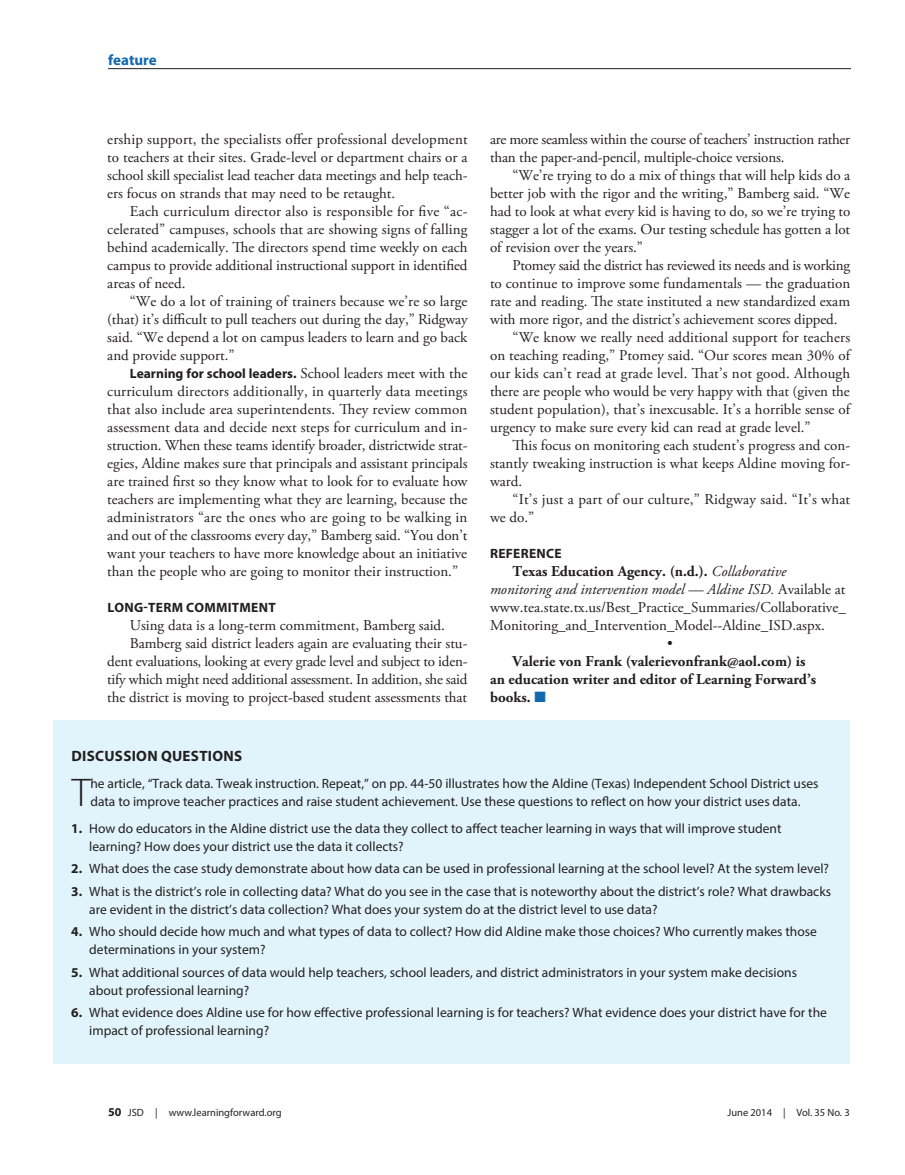
<style>
.page{position:relative;width:905px;height:1175px;background:#fff}
.page>*{position:absolute;margin:0;border:0;box-sizing:border-box;transform-origin:0 0}
.myriad_box{font:300 40.2px "Myriad Pro";color:#231f20}
.body{font:15px/18px "Adobe Garamond Pro";color:#231f20;text-align:justify}
.body-2{font:15px/18px "Adobe Garamond Pro";letter-spacing:-.02em;color:#231f20}
.body-3{font:700 15px/18px "Adobe Garamond Pro";color:#231f20}
.myriad_box-2{font:700 15px "Myriad Pro";letter-spacing:.02em;color:#231f20}
.toppers{font:700 15px "Myriad Pro";color:#1269ad}
.myriad_box-3{font:13.5px/18px "Myriad Pro";color:#231f20}
.body-4{font:700 13.5px "Myriad Pro";color:#231f20}
.subhead{font:700 13.5px "Myriad Pro";letter-spacing:.02em;color:#231f20}
.t1{font:10.5px "Myriad Pro";color:#231f20}
.s1{font-family:"Adobe Garamond Pro";font-weight:400;font-size:15px}
.s2{font-weight:700}
.s3{font-style:italic}
.s4{color:#1269ad}
.s5{font-weight:700;font-size:12px}
</style>
<div class="page">
<hr style="left:108px;top:68px;width:742px;height:1px;background:#231f20">
<div style="left:53px;top:720px;width:797px;height:343px;background:#e1f4fc"></div>
<p class="toppers" style="left:108px;top:50px;width:50px">feature</p>
<p class="body" style="left:107px;top:131px;width:362px">ership support, the specialists offer professional development to teachers at their sites. Grade-level or department chairs or a school skill specialist lead teacher data meetings and help teach&shy;ers focus on strands that may need to be retaught.</p>
<p class="body" style="left:107px;top:203px;width:362px;text-indent:22px">Each curriculum director also is responsible for five “ac&shy;celerated” campuses, schools that are showing signs of falling behind academically. The directors spend time weekly on each campus to provide additional instructional support in identified areas of need.</p>
<p class="body" style="left:107px;top:293px;width:362px;text-indent:22px">“We do a lot of training of trainers because we’re so large (that) it’s difficult to pull teachers out during the day,” Ridgway said. “We depend a lot on campus leaders to learn and go back and provide support.”</p>
<p class="body-4" style="left:130px;top:365px;width:339px">Learning for school leaders. <span class="s1">School leaders meet with the</span></p>
<p class="body" style="left:107px;top:383px;width:362px">curriculum directors additionally, in quarterly data meetings that also include area superintendents. They review common assessment data and decide next steps for curriculum and in&shy;struction. When these teams identify broader, districtwide strat&shy;egies, Aldine makes sure that principals and assistant principals are trained first so they know what to look for to evaluate how teachers are implementing what they are learning, because the administrators “are the ones who are going to be walking in and out of the classrooms every day,” Bamberg said. “You don’t want your teachers to have more knowledge about an initiative than the people who are going to monitor their instruction.”</p>
<p class="subhead" style="left:107px;top:599px;width:170px">LONG-TERM COMMITMENT</p>
<p class="body" style="left:130px;top:617px;width:317px">Using data is a long-term commitment, Bamberg said.</p>
<p class="body" style="left:107px;top:635px;width:362px;text-indent:22px">Bamberg said district leaders again are evaluating their stu&shy;dent evaluations, looking at every grade level and subject to iden&shy;tify which might need additional assessment. In addition, she said the district is moving to project-based student assessments that</p>
<p class="body-2" style="left:490px;top:131px;width:362px">are more seamless within the course of teachers’ instruction rather than the paper-and-pencil, multiple-choice versions.</p>
<p class="body" style="left:490px;top:167px;width:362px;text-indent:22px">“We’re trying to do a mix of things that will help kids do a better job with the rigor and the writing,” Bamberg said. “We had to look at what every kid is having to do, so we’re trying to stagger a lot of the exams. Our testing schedule has gotten a lot of revision over the years.”</p>
<p class="body" style="left:490px;top:257px;width:362px;text-indent:22px">Ptomey said the district has reviewed its needs and is working to continue to improve some fundamentals — the graduation rate and reading. The state instituted a new standardized exam with more rigor, and the district’s achievement scores dipped.</p>
<p class="body" style="left:490px;top:329px;width:362px;text-indent:22px">“We know we really need additional support for teachers on teaching reading,” Ptomey said. “Our scores mean 30% of our kids can’t read at grade level. That’s not good. Although there are people who would be very happy with that (given the student population), that’s inexcusable. It’s a horrible sense of urgency to make sure every kid can read at grade level.”</p>
<p class="body" style="left:490px;top:437px;width:361px;text-indent:22px">This focus on monitoring each student’s progress and con&shy;stantly tweaking instruction is what keeps Aldine moving for&shy;ward.</p>
<p class="body" style="left:490px;top:491px;width:362px;text-indent:22px">“It’s just a part of our culture,” Ridgway said. “It’s what we do.”</p>
<p class="subhead" style="left:490px;top:545px;width:73px">REFERENCE</p>
<p class="body" style="left:490px;top:563px;width:357px;text-align:left;text-indent:22px"><span class="s2">Texas Education Agency. (n.d.).</span> <span class="s3">Collaborative monitoring and intervention model — Aldine ISD.</span> Available at www.tea.state.tx.us/Best_Practice_Summaries/Collaborative_ Monitoring_and_Intervention_Model--Aldine_ISD.aspx.</p>
<p class="body" style="left:667px;top:635px;width:7px">•</p>
<p class="body-3" style="left:490px;top:653px;width:328px;text-indent:22px">Valerie von Frank (valerievonfrank@aol.com) is an education writer and editor of Learning Forward’s books. <span class="s4">■</span></p>
<p class="myriad_box-2" style="left:71px;top:745px;width:172px">DISCUSSION QUESTIONS</p>
<p class="myriad_box" style="left:72px;top:768px;width:20px">T</p>
<p class="myriad_box-3" style="left:90px;top:774px;width:729px">he article, “Track data. Tweak instruction. Repeat,” on pp. 44-50 illustrates how the Aldine (Texas) Independent School District uses data to improve teacher practices and raise student achievement. Use these questions to reflect on how your district uses data.</p>
<p class="myriad_box-3" style="left:89px;top:819px;width:693px;text-indent:-18px"><span class="s2">1.</span> How do educators in the Aldine district use the data they collect to affect teacher learning in ways that will improve student learning? How does your district use the data it collects?</p>
<p class="myriad_box-3" style="left:71px;top:859px;width:759px"><span class="s2">2.</span> What does the case study demonstrate about how data can be used in professional learning at the school level? At the system level?</p>
<p class="myriad_box-3" style="left:89px;top:882px;width:743px;text-indent:-18px"><span class="s2">3.</span> What is the district’s role in collecting data? What do you see in the case that is noteworthy about the district’s role? What drawbacks are evident in the district’s data collection? What does your system do at the district level to use data?</p>
<p class="myriad_box-3" style="left:89px;top:922px;width:729px;text-indent:-18px"><span class="s2">4.</span> Who should decide how much and what types of data to collect? How did Aldine make those choices? Who currently makes those determinations in your system?</p>
<p class="myriad_box-3" style="left:89px;top:963px;width:709px;text-indent:-18px"><span class="s2">5.</span> What additional sources of data would help teachers, school leaders, and district administrators in your system make decisions about professional learning?</p>
<p class="myriad_box-3" style="left:89px;top:1003px;width:739px;text-indent:-18px"><span class="s2">6.</span> What evidence does Aldine use for how effective professional learning is for teachers? What evidence does your district have for the impact of professional learning?</p>
<p class="t1" style="left:108px;top:1106px;width:175px"><span class="s5">50</span> JSD | www.learningforward.org</p>
<p class="t1" style="left:727px;top:1106px;width:124px">June 2014 | Vol. 35 No. 3</p>
</div>
